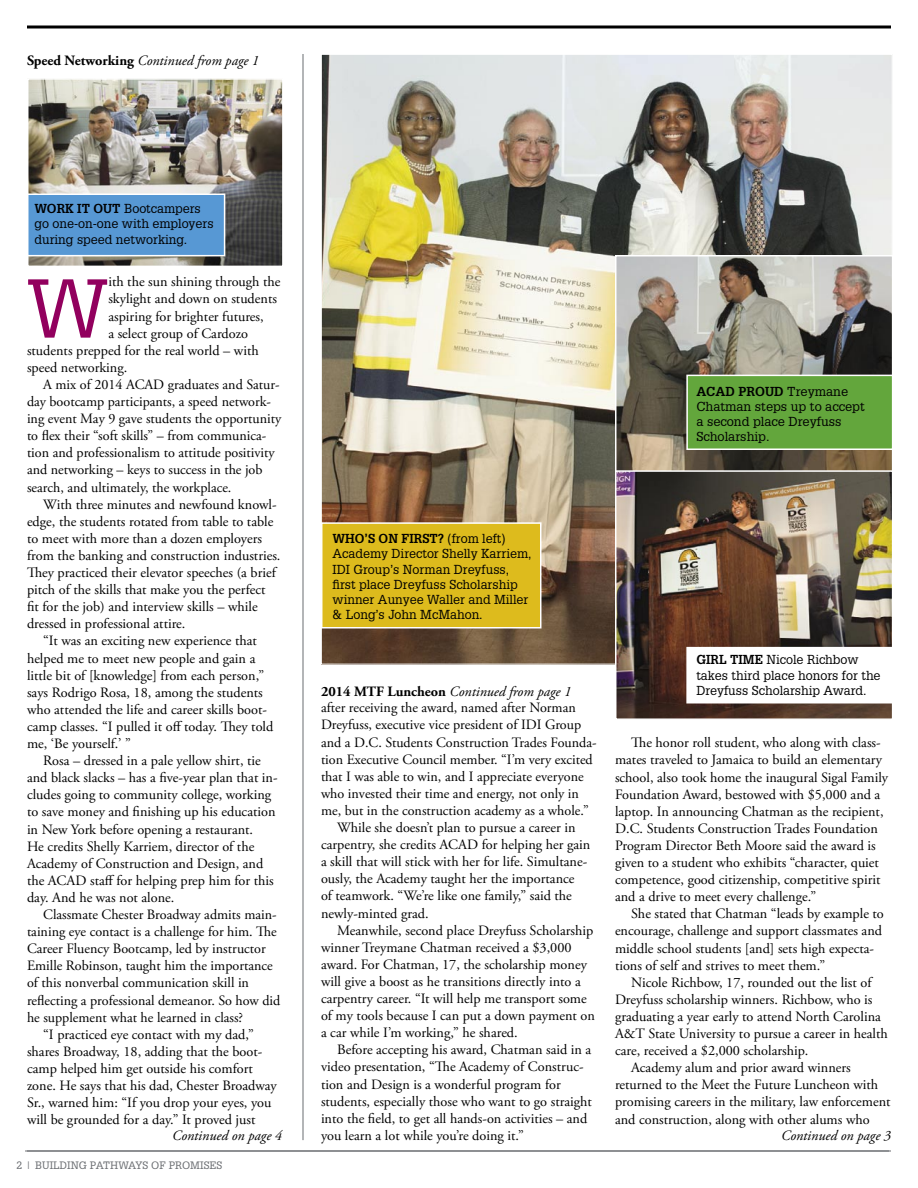
<style>
.page{position:relative;width:918px;height:1188px;background:#fff}
.page>*{position:absolute;margin:0;border:0;box-sizing:border-box;transform-origin:0 0}
.intro_paragraph{font:81.45px "Glypha LT Std";color:#92005e}
.body_text{font:14.25px/17.1px "Adobe Garamond Pro";color:#000}
.intro_paragraph-2{font:14.25px "Adobe Garamond Pro";color:#000}
.Continued_from{font:italic 14.25px "Adobe Garamond Pro";color:#000}
.Continued_on{font:italic 14.25px "Adobe Garamond Pro";color:#000}
.t1{font:12.75px/15.3px "Glypha LT Std";color:#000}
.footer_left{font:10.5px "Glypha LT Std";color:#696c70}
.s1{font-weight:700;font-style:normal}
.s2{font-weight:700}
</style>
<div class="page">
<img style="left:323px;top:56px;width:568px;height:607px">
<img style="left:618px;top:258px;width:272px;height:212px">
<div style="left:615px;top:255px;width:278px;height:219px;border:2px solid #fff"></div>
<hr style="left:303px;top:54px;width:1px;height:1086px;background:#696c70">
<hr style="left:27px;top:26px;width:864px;height:2px;background:#000">
<hr style="left:25px;top:1151px;width:864px;height:1px;background:#696c70">
<hr style="left:27px;top:1151px;width:864px;height:1px;background:#696c70">
<div style="left:322px;top:523px;width:219px;height:105px;background:#ddbb1d"></div>
<div style="left:321px;top:522px;width:220px;height:106px;border:2px solid #fff"></div>
<img style="left:618px;top:473px;width:272px;height:244px">
<div style="left:615px;top:470px;width:278px;height:250px;border:2px solid #fff"></div>
<div style="left:687px;top:375px;width:206px;height:74px;background:#63a63c"></div>
<div style="left:686px;top:375px;width:207px;height:75px;border:2px solid #fff"></div>
<div style="left:687px;top:648px;width:206px;height:55px;background:#fff"></div>
<img style="left:30px;top:81px;width:251px;height:183px">
<div style="left:27px;top:78px;width:257px;height:189px;border:2px solid #fff"></div>
<div style="left:28px;top:194px;width:197px;height:62px;background:#5798d4"></div>
<div style="left:27px;top:193px;width:198px;height:63px;border:2px solid #fff"></div>
<p class="Continued_from" style="left:27px;top:52px;width:234px"><span class="s1">Speed Networking</span> Continued from page 1</p>
<p class="t1" style="left:34px;top:201px;width:181px"><span class="s2">WORK IT OUT</span> Bootcampers go one-on-one with employers during speed networking.</p>
<p class="intro_paragraph" style="left:27px;top:259px;width:83px">W</p>
<p class="intro_paragraph-2" style="left:108px;top:273px;width:174px">ith the sun shining through the</p>
<p class="intro_paragraph-2" style="left:108px;top:290px;width:170px">skylight and down on students</p>
<p class="intro_paragraph-2" style="left:108px;top:307px;width:157px">aspiring for brighter futures,</p>
<p class="intro_paragraph-2" style="left:108px;top:325px;width:141px">a select group of Cardozo</p>
<p class="intro_paragraph-2" style="left:27px;top:342px;width:233px">students prepped for the real world – with</p>
<p class="intro_paragraph-2" style="left:27px;top:359px;width:102px">speed networking.</p>
<p class="body_text" style="left:27px;top:376px;width:256px;text-indent:16px">A mix of 2014 ACAD graduates and Satur&shy;day bootcamp participants, a speed network&shy;ing event May 9 gave students the opportunity to flex their “soft skills” – from communica&shy;tion and professionalism to attitude positivity and networking – keys to success in the job search, and ultimately, the workplace.</p>
<p class="body_text" style="left:27px;top:496px;width:255px;text-indent:16px">With three minutes and newfound knowl&shy;edge, the students rotated from table to table to meet with more than a dozen employers from the banking and construction industries.<br>They practiced their elevator speeches (a brief pitch of the skills that make you the perfect fit for the job) and interview skills – while dressed in professional attire.</p>
<p class="body_text" style="left:27px;top:633px;width:248px;text-indent:16px">“It was an exciting new experience that helped me to meet new people and gain a little bit of [knowledge] from each person,” says Rodrigo Rosa, 18, among the students who attended the life and career skills boot&shy;camp classes. “I pulled it off today. They told me, ‘Be yourself.’ ”</p>
<p class="body_text" style="left:27px;top:753px;width:252px;text-indent:16px">Rosa – dressed in a pale yellow shirt, tie and black slacks – has a five-year plan that in&shy;cludes going to community college, working to save money and finishing up his education in New York before opening a restaurant.<br>He credits Shelly Karriem, director of the Academy of Construction and Design, and the ACAD staff for helping prep him for this day. And he was not alone.</p>
<p class="body_text" style="left:27px;top:906px;width:255px;text-indent:16px">Classmate Chester Broadway admits main&shy;taining eye contact is a challenge for him. The Career Fluency Bootcamp, led by instructor Emille Robinson, taught him the importance of this nonverbal communication skill in reflecting a professional demeanor. So how did he supplement what he learned in class?</p>
<p class="body_text" style="left:27px;top:1026px;width:251px;text-indent:16px">“I practiced eye contact with my dad,” shares Broadway, 18, adding that the boot&shy;camp helped him get outside his comfort zone. He says that his dad, Chester Broadway Sr., warned him: “If you drop your eyes, you will be grounded for a day.” It proved just</p>
<p class="t1" style="left:696px;top:383px;width:170px"><span class="s2">ACAD PROUD</span> Treymane<br>Chatman steps up to accept a second place Dreyfuss<br>Scholarship.</p>
<p class="t1" style="left:333px;top:531px;width:201px"><span class="s2">WHO’S ON FIRST?</span> (from left)<br>Academy Director Shelly Karriem,<br>IDI Group’s Norman Dreyfuss, first place Dreyfuss Scholarship winner Aunyee Waller and Miller &amp; Long’s John McMahon.</p>
<p class="t1" style="left:696px;top:652px;width:186px"><span class="s2">GIRL TIME</span> Nicole Richbow takes third place honors for the<br>Dreyfuss Scholarship Award.</p>
<p class="Continued_from" style="left:321px;top:683px;width:252px"><span class="s1">2014 MTF Luncheon</span> Continued from page 1</p>
<p class="body_text" style="left:321px;top:700px;width:277px">after receiving the award, named after Norman Dreyfuss, executive vice president of IDI Group and a D.C. Students Construction Trades Founda&shy;tion Executive Council member. “I’m very excited that I was able to win, and I appreciate everyone who invested their time and energy, not only in me, but in the construction academy as a whole.”</p>
<p class="body_text" style="left:321px;top:819px;width:271px;text-indent:16px">While she doesn’t plan to pursue a career in carpentry, she credits ACAD for helping her gain a skill that will stick with her for life. Simultane&shy;ously, the Academy taught her the importance<br>of teamwork. “We’re like one family,” said the newly-minted grad.</p>
<p class="body_text" style="left:321px;top:922px;width:275px;text-indent:16px">Meanwhile, second place Dreyfuss Scholarship winner Treymane Chatman received a $3,000 award. For Chatman, 17, the scholarship money will give a boost as he transitions directly into a carpentry career. “It will help me transport some of my tools because I can put a down payment on a car while I’m working,” he shared.</p>
<p class="body_text" style="left:321px;top:1042px;width:272px;text-indent:16px">Before accepting his award, Chatman said in a video presentation, “The Academy of Construc&shy;tion and Design is a wonderful program for students, especially those who want to go straight into the field, to get all hands-on activities – and you learn a lot while you’re doing it.”</p>
<p class="body_text" style="left:615px;top:735px;width:275px;text-indent:16px">The honor roll student, who along with class&shy;mates traveled to Jamaica to build an elementary school, also took home the inaugural Sigal Family Foundation Award, bestowed with $5,000 and a laptop. In announcing Chatman as the recipient, D.C. Students Construction Trades Foundation Program Director Beth Moore said the award is given to a student who exhibits “character, quiet competence, good citizenship, competitive spirit and a drive to meet every challenge.”</p>
<p class="body_text" style="left:615px;top:906px;width:270px;text-indent:16px">She stated that Chatman “leads by example to encourage, challenge and support classmates and middle school students [and] sets high expecta&shy;tions of self and strives to meet them.”</p>
<p class="body_text" style="left:615px;top:974px;width:274px;text-indent:16px">Nicole Richbow, 17, rounded out the list of Dreyfuss scholarship winners. Richbow, who is graduating a year early to attend North Carolina A&amp;T State University to pursue a career in health care, received a $2,000 scholarship.</p>
<p class="body_text" style="left:615px;top:1060px;width:277px;text-indent:16px">Academy alum and prior award winners returned to the Meet the Future Luncheon with promising careers in the military, law enforcement and construction, along with other alums who</p>
<p class="Continued_on" style="left:172px;top:1127px;width:111px">Continued on page 4</p>
<p class="Continued_on" style="left:781px;top:1127px;width:111px">Continued on page 3</p>
<p class="footer_left" style="left:16px;top:1158px;width:207px">2 | BUILDING PATHWAYS OF PROMISES</p>
</div>
